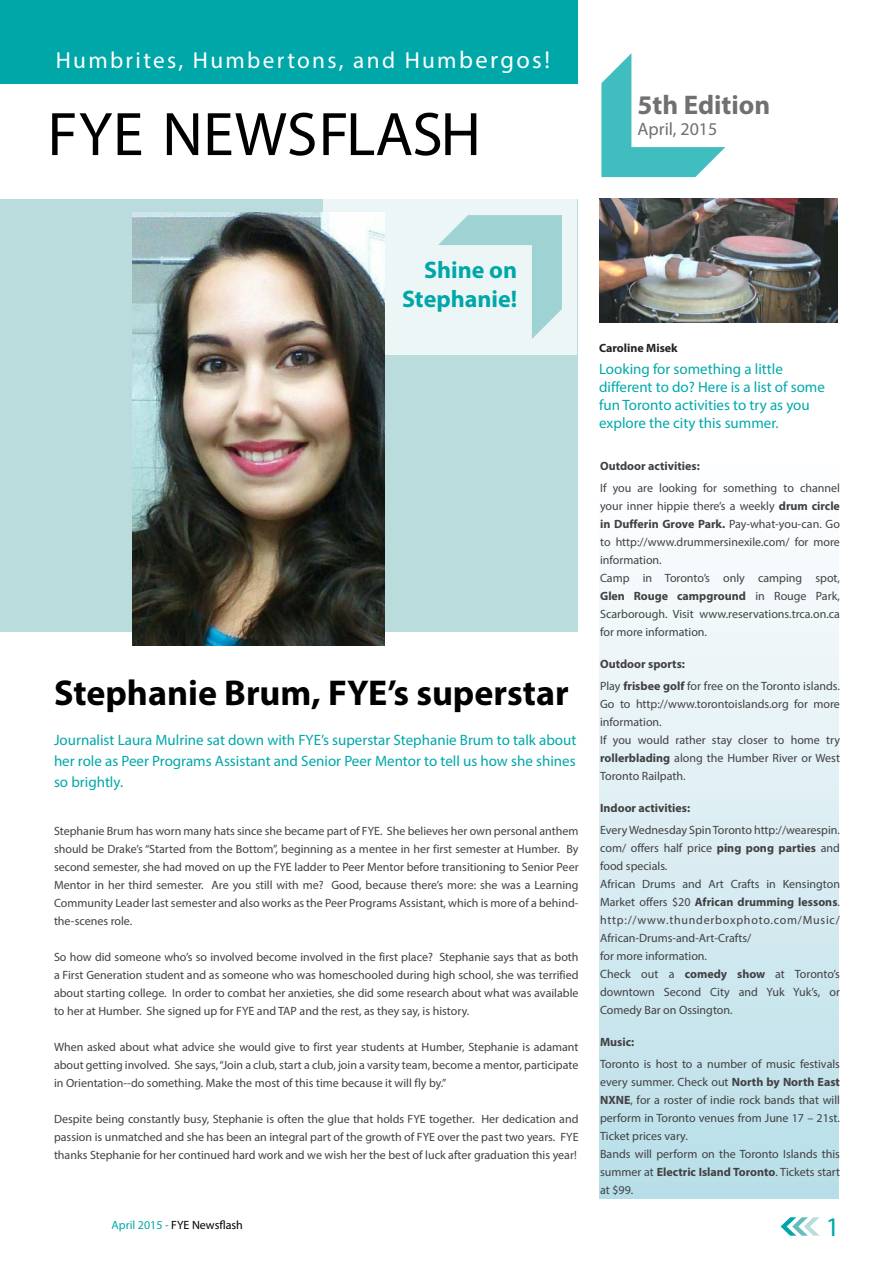
<style>
.page{position:relative;width:893px;height:1263px;background:#fff}
.page>*{position:absolute;margin:0;border:0;box-sizing:border-box;transform-origin:0 0}
.t1{font:61.95px "Myriad Pro";color:#000}
.t2{font:700 36px "Myriad Pro";color:#000}
.t3{font:700 27px "Myriad Pro";color:#707073}
.t4{font:27px "Myriad Pro";color:#00a7a9}
.t5{font:700 24px/28.8px "Myriad Pro";color:#00a7a9;text-align:right}
.t6{font:23.25px "Myriad Pro";letter-spacing:.1em;color:#fff}
.t7{font:18px "Myriad Pro";color:#707073}
.t8{font:15px/21px "Myriad Pro";color:#00a7a9;text-align:justify}
.t9{font:15px/18px "Myriad Pro";color:#00a9ab}
.t10{font:12px/18px "Myriad Pro";color:#414042}
.t11{font:700 12px "Myriad Pro";color:#414042}
.t12{font:12px "Myriad Pro";color:#000}
.t13{font:700 12px "Myriad Pro";color:#222}
.s1{font-size:24.45px}
.s2{font-weight:700}
.s3{color:#00a7a9}
</style>
<div class="page">
<svg style="left:780px;top:1217px;width:39px;height:19px"></svg>
<div style="left:599px;top:460px;width:240px;height:738px;background:linear-gradient(to bottom,#fff,#b9dee8)"></div>
<div style="left:0;top:199px;width:577px;height:432px;background:#bbdcdd"></div>
<div style="left:0;top:0;width:577px;height:83px;background:#00a7a9"></div>
<svg style="left:601px;top:53px;width:124px;height:124px"></svg>
<div style="left:323px;top:199px;width:254px;height:156px;background:#edf6f6"></div>
<svg style="left:438px;top:215px;width:124px;height:124px"></svg>
<img style="left:133px;top:213px;width:251px;height:432px">
<img style="left:599px;top:198px;width:239px;height:124px">
<h3 class="t6" style="left:56px;top:46px;width:496px">Humbrites, Humbertons, and Hum<span class="s1">bergos!</span></h3>
<h1 class="t1" style="left:47px;top:96px;width:435px">FYE NEWSFLASH</h1>
<h3 class="t3" style="left:637px;top:87px;width:134px">5th Edition</h3>
<h3 class="t7" style="left:637px;top:118px;width:81px">April, 2015</h3>
<h3 class="t5" style="left:402px;top:255px;width:117px">Shine on<br>Stephanie!</h3>
<h2 class="t2" style="left:54px;top:670px;width:516px">Stephanie Brum, FYE’s superstar</h2>
<p class="t8" style="left:54px;top:729px;width:524px">Journalist Laura Mulrine sat down with FYE’s superstar Stephanie Brum to talk about her role as Peer Programs Assistant and Senior Peer Mentor to tell us how she shines so brightly.</p>
<p class="t10" style="left:54px;top:821px;width:526px;text-align:justify">Stephanie Brum has worn many hats since she became part of FYE. She believes her own personal anthem should be Drake’s “Started from the Bottom”, beginning as a mentee in her first semester at Humber. By second semester, she had moved on up the FYE ladder to Peer Mentor before transitioning to Senior Peer Mentor in her third semester. Are you still with me? Good, because there’s more: she was a Learning Community Leader last semester and also works as the Peer Programs Assistant, which is more of a behind&shy;the-scenes role.</p>
<p class="t10" style="left:54px;top:947px;width:526px;text-align:justify">So how did someone who’s so involved become involved in the first place? Stephanie says that as both a First Generation student and as someone who was homeschooled during high school, she was terrified about starting college. In order to combat her anxieties, she did some research about what was available to her at Humber. She signed up for FYE and TAP and the rest, as they say, is history.</p>
<p class="t10" style="left:54px;top:1037px;width:526px;text-align:justify">When asked about what advice she would give to first year students at Humber, Stephanie is adamant about getting involved. She says, “Join a club, start a club, join a varsity team, become a mentor, participate in Orientation--do something. Make the most of this time because it will fly by.”</p>
<p class="t10" style="left:54px;top:1109px;width:526px;text-align:justify">Despite being constantly busy, Stephanie is often the glue that holds FYE together. Her dedication and passion is unmatched and she has been an integral part of the growth of FYE over the past two years. FYE thanks Stephanie for her continued hard work and we wish her the best of luck after graduation this year!</p>
<p class="t13" style="left:599px;top:340px;width:80px">Caroline Misek</p>
<p class="t9" style="left:599px;top:360px;width:227px">Looking for something a little different to do? Here is a list of some fun Toronto activities to try as you explore the city this summer.</p>
<p class="t11" style="left:600px;top:458px;width:101px">Outdoor activities:</p>
<p class="t10" style="left:600px;top:479px;width:241px">If you are looking for something to channel your inner hippie there’s a weekly <span class="s2">drum circle in Dufferin Grove Park.</span> Pay-what-you-can. Go to http://www.drummersinexile.com/ for more information.<br>Camp in Toronto’s only camping spot, <span class="s2">Glen Rouge campground</span> in Rouge Park, Scarborough. Visit www.reservations.trca.on.ca for more information.</p>
<p class="t10" style="left:600px;top:652px;width:241px;line-height:22.5px"><span class="s2">Outdoor sports:<br></span>Play <span class="s2">frisbee golf</span> for free on the Toronto islands.</p>
<p class="t10" style="left:600px;top:695px;width:241px">Go to http://www.torontoislands.org for more information.<br>If you would rather stay closer to home try <span class="s2">rollerblading</span> along the Humber River or West Toronto Railpath.</p>
<p class="t11" style="left:600px;top:800px;width:92px">Indoor activities:</p>
<p class="t10" style="left:600px;top:821px;width:241px">Every Wednesday Spin Toronto http://wearespin. com/ offers half price <span class="s2">ping pong parties</span> and food specials.<br>African Drums and Art Crafts in Kensington Market offers $20 <span class="s2">African drumming lessons</span>. http://www.thunderboxphoto.com/Music/ African-Drums-and-Art-Crafts/<br>for more information.<br>Check out a <span class="s2">comedy show</span> at Toronto’s downtown Second City and Yuk Yuk’s, or Comedy Bar on Ossington.</p>
<p class="t11" style="left:600px;top:1034px;width:36px">Music:</p>
<p class="t10" style="left:600px;top:1055px;width:241px">Toronto is host to a number of music festivals every summer. Check out <span class="s2">North by North East NXNE</span>, for a roster of indie rock bands that will perform in Toronto venues from June 17 – 21st.<br>Ticket prices vary.<br>Bands will perform on the Toronto Islands this summer at <span class="s2">Electric Island Toronto</span>. Tickets start at $99.</p>
<p class="t12" style="left:112px;top:1218px;width:133px"><span class="s3">April 2015 -</span> FYE Newsflash</p>
<h3 class="t4" style="left:826px;top:1210px;width:15px">1</h3>
</div>
